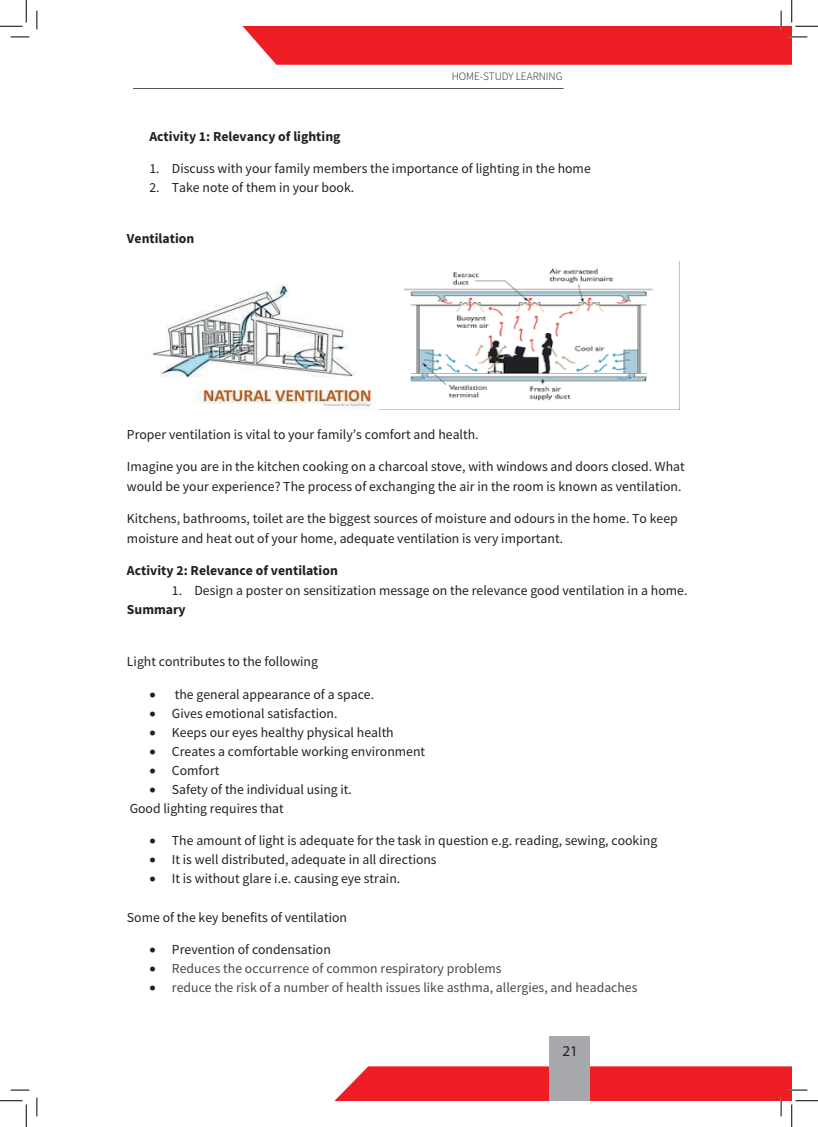
<style>
.page{position:relative;width:818px;height:1127px;background:#fff}
.page>*{position:absolute;margin:0;border:0;box-sizing:border-box;transform-origin:0 0}
.t1{font:15px "Myriad Pro";color:#231f20}
.t2{font:13.75px/20px "Source Sans Pro";color:#231f20}
.t3{font:13.75px "Source Sans Pro";color:#474849}
.t4{font:700 13.75px "Source Sans Pro";color:#231f20}
.t5{font:300 11.25px "Source Sans Pro";color:#231f20}
.s1{color:#231f20}
</style>
<div class="page">
<div style="left:549px;top:1035px;width:41px;height:65px;background:#a8a9ad"></div>
<hr style="left:133px;top:88px;width:431px;height:1px;background:#231f20">
<img style="left:153px;top:284px;width:221px;height:126px">
<img style="left:378px;top:261px;width:302px;height:149px">
<svg style="left:11px;top:36px;width:18px;height:2px"></svg>
<svg style="left:11px;top:1089px;width:18px;height:1px"></svg>
<svg style="left:36px;top:11px;width:2px;height:18px"></svg>
<svg style="left:36px;top:1097px;width:2px;height:18px"></svg>
<svg style="left:0;top:0;width:27px;height:27px"></svg>
<svg style="left:0;top:1100px;width:27px;height:26px"></svg>
<svg style="left:242px;top:0;width:576px;height:65px"></svg>
<svg style="left:334px;top:1066px;width:484px;height:60px"></svg>
<p class="t5" style="left:452px;top:69px;width:112px">HOME-STUDY LEARNING</p>
<p class="t4" style="left:149px;top:127px;width:193px">Activity 1: Relevancy of lighting</p>
<p class="t2" style="left:149px;top:158px;width:443px">1. Discuss with your family members the importance of lighting in the home</p>
<p class="t2" style="left:149px;top:177px;width:206px">2. Take note of them in your book.</p>
<p class="t4" style="left:127px;top:229px;width:69px">Ventilation</p>
<p class="t2" style="left:127px;top:424px;width:353px">Proper ventilation is vital to your family’s comfort and health.</p>
<p class="t2" style="left:127px;top:456px;width:559px">Imagine you are in the kitchen cooking on a charcoal stove, with windows and doors closed. What would be your experience? The process of exchanging the air in the room is known as ventilation.</p>
<p class="t2" style="left:127px;top:508px;width:552px">Kitchens, bathrooms, toilet are the biggest sources of moisture and odours in the home. To keep moisture and heat out of your home, adequate ventilation is very important.</p>
<p class="t4" style="left:127px;top:561px;width:212px">Activity 2: Relevance of ventilation</p>
<p class="t2" style="left:172px;top:580px;width:517px">1. Design a poster on sensitization message on the relevance good ventilation in a home.</p>
<p class="t4" style="left:127px;top:600px;width:60px">Summary</p>
<p class="t2" style="left:127px;top:651px;width:193px">Light contributes to the following</p>
<p class="t2" style="left:149px;top:684px;width:226px">• the general appearance of a space.</p>
<p class="t2" style="left:149px;top:703px;width:190px">• Gives emotional satisfaction.</p>
<p class="t2" style="left:149px;top:722px;width:246px">• Keeps our eyes healthy physical health</p>
<p class="t2" style="left:149px;top:741px;width:277px">• Creates a comfortable working environment</p>
<p class="t2" style="left:149px;top:760px;width:72px">• Comfort</p>
<p class="t2" style="left:130px;top:779px;width:224px;line-height:18.6px;text-indent:20px">• Safety of the individual using it.<br>Good lighting requires that</p>
<p class="t2" style="left:149px;top:830px;width:509px">• The amount of light is adequate for the task in question e.g. reading, sewing, cooking</p>
<p class="t2" style="left:149px;top:849px;width:289px">• It is well distributed, adequate in all directions</p>
<p class="t2" style="left:149px;top:868px;width:252px">• It is without glare i.e. causing eye strain.</p>
<p class="t2" style="left:127px;top:906px;width:222px">Some of the key benefits of ventilation</p>
<p class="t2" style="left:149px;top:939px;width:183px">• Prevention of condensation</p>
<p class="t3" style="left:149px;top:959px;width:354px"><span class="s1">•</span> Reduces the occurrence of common respiratory problems</p>
<p class="t3" style="left:149px;top:978px;width:489px"><span class="s1">•</span> reduce the risk of a number of health issues like asthma, allergies, and headaches</p>
<p class="t1" style="left:562px;top:1041px;width:17px">21</p>
</div>
